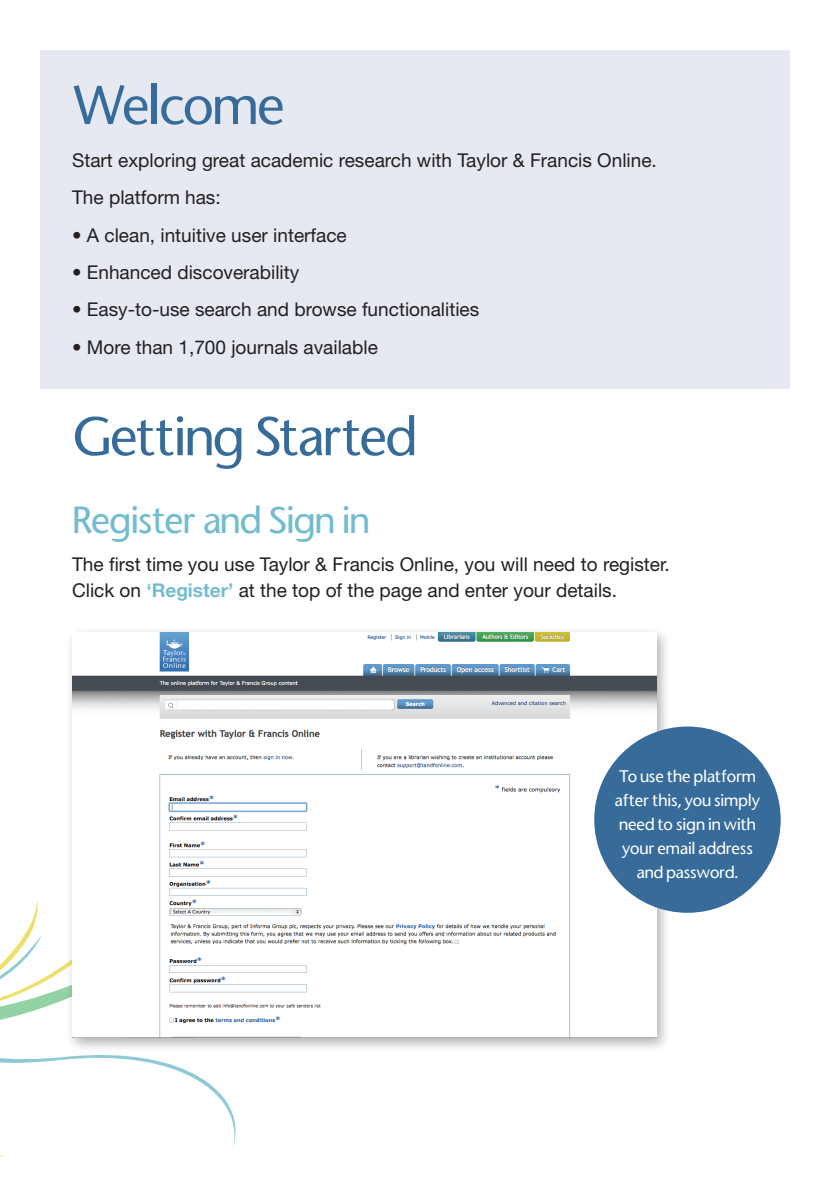
<style>
.page{position:relative;width:840px;height:1191px;background:#fff}
.page>*{position:absolute;margin:0;border:0;box-sizing:border-box;transform-origin:0 0}
.t1{font:500 52px "Stone Sans";letter-spacing:-.05em;color:#376b9a}
.GREEN_SUBHEAD{font:500 36px "Stone Sans";letter-spacing:-.045em;color:#73bccf}
.MAIN_COPY{font:19px/26px "Helvetica Neue";color:#231f20}
.t2{font:500 16px/24px "Stone Sans";letter-spacing:-.03em;color:#fff;text-align:center}
.s1{font-weight:700;color:#73bccf}
</style>
<div class="page">
<div style="left:41px;top:50px;width:748px;height:339px;background:#e6e9f1"></div>
<svg style="left:0;top:1055px;width:236px;height:102px"></svg>
<svg style="left:0;top:901px;width:65px;height:119px"></svg>
<div style="left:65px;top:625px;width:606px;height:427px;background:#231f20;opacity:.35"></div>
<img style="left:72px;top:632px;width:583px;height:405px">
<div style="left:594px;top:726px;width:186px;height:186px;background:#376b9a;border-radius:50%"></div>
<p class="t1" style="left:72px;top:72px;width:215px">Welcome</p>
<p class="MAIN_COPY" style="left:72px;top:147px;width:586px">Start exploring great academic research with Taylor &amp; Francis Online.</p>
<p class="MAIN_COPY" style="left:72px;top:184px;width:150px">The platform has:</p>
<p class="MAIN_COPY" style="left:72px;top:222px;width:276px">• A clean, intuitive user interface</p>
<p class="MAIN_COPY" style="left:72px;top:259px;width:228px">• Enhanced discoverability</p>
<p class="MAIN_COPY" style="left:72px;top:296px;width:408px">• Easy-to-use search and browse functionalities</p>
<p class="MAIN_COPY" style="left:72px;top:334px;width:307px">• More than 1,700 journals available</p>
<p class="t1" style="left:72px;top:403px;width:346px">Getting Started</p>
<p class="GREEN_SUBHEAD" style="left:72px;top:497px;width:299px">Register and Sign in</p>
<p class="MAIN_COPY" style="left:72px;top:550px;width:599px">The first time you use Taylor &amp; Francis Online, you will need to register.<br>Click on <span class="s1">‘Register’</span> at the top of the page and enter your details.</p>
<p class="t2" style="left:614px;top:764px;width:147px">To use the platform after this, you simply need to sign in with your email address and password.</p>
</div>
